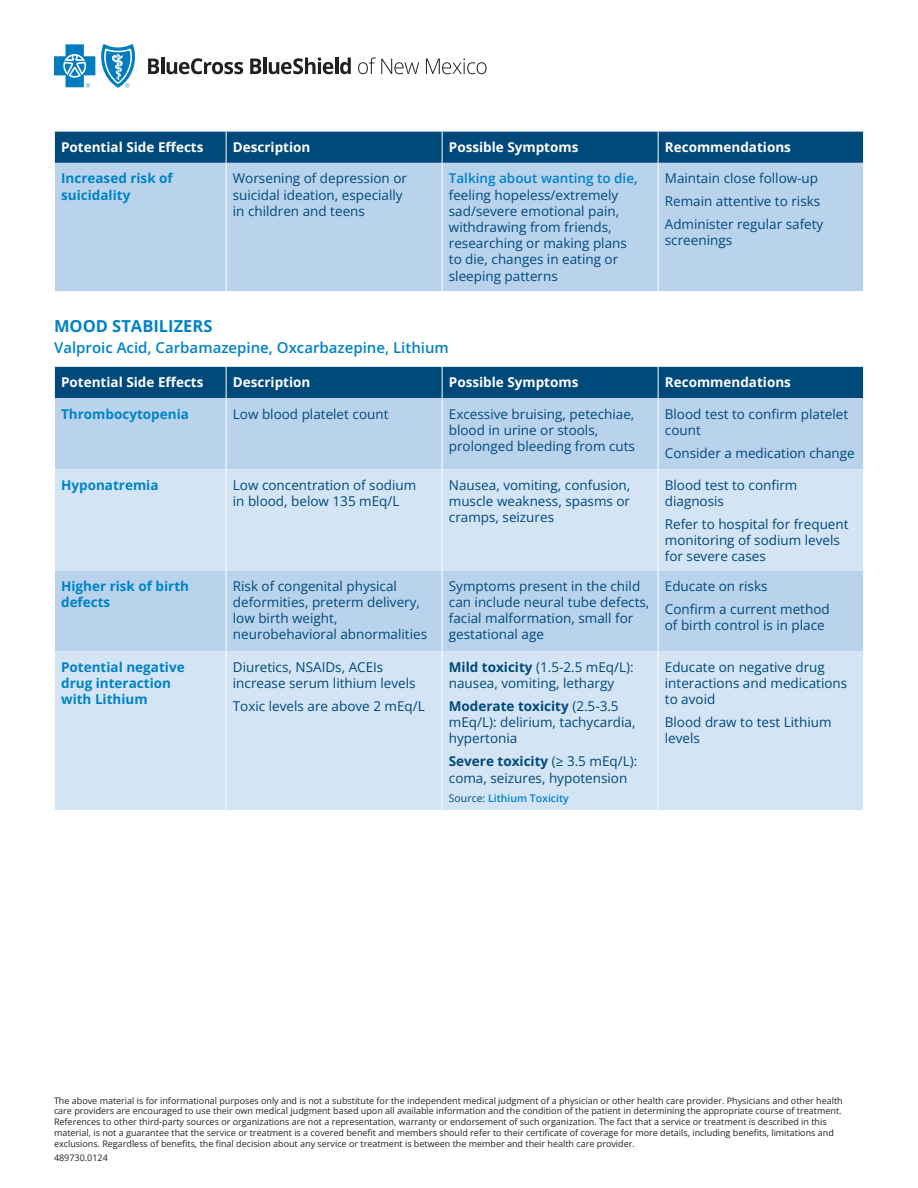
<style>
.page{position:relative;width:918px;height:1188px;background:#fff}
.page>*{position:absolute;margin:0;border:0;box-sizing:border-box;transform-origin:0 0}
.t1{font:700 16.5px "Open Sans";color:#0082c8}
.t2{font:600 15px "Open Sans";color:#0082c8}
.t3{font:13.5px/16.2px "Open Sans";color:#00497b}
.t4{font:700 13.5px "Open Sans";color:#fff}
.t5{font:700 13.5px/16.2px "Open Sans";color:#0082c8}
.t6{font:600 10.5px "Open Sans";color:#0082c8}
.t7{font:9px/10.8px "Open Sans";color:#231f20}
.s1{font-weight:600;color:#0082c8}
.s2{font-weight:700}
.s3{font-weight:400;color:#00497b}
</style>
<div class="page">
<div style="left:55px;top:132px;width:808px;height:31px;background:#00497b"></div>
<div style="left:55px;top:163px;width:808px;height:128px;background:#b9d3ed"></div>
<hr style="left:226px;top:132px;width:1px;height:31px;background:#fff">
<hr style="left:442px;top:132px;width:1px;height:31px;background:#fff">
<hr style="left:658px;top:132px;width:1px;height:31px;background:#fff">
<hr style="left:226px;top:163px;width:1px;height:128px;background:#fff">
<hr style="left:442px;top:163px;width:1px;height:128px;background:#fff">
<hr style="left:658px;top:163px;width:1px;height:128px;background:#fff">
<div style="left:55px;top:367px;width:808px;height:31px;background:#00497b"></div>
<div style="left:55px;top:398px;width:808px;height:71px;background:#b9d3ed"></div>
<svg style="left:55px;top:469px;width:808px;height:341px;fill:#d3e4f4"></svg>
<hr style="left:226px;top:367px;width:1px;height:31px;background:#fff">
<hr style="left:442px;top:367px;width:1px;height:31px;background:#fff">
<hr style="left:658px;top:367px;width:1px;height:31px;background:#fff">
<hr style="left:226px;top:398px;width:1px;height:71px;background:#fff">
<hr style="left:442px;top:398px;width:1px;height:71px;background:#fff">
<hr style="left:658px;top:398px;width:1px;height:71px;background:#fff">
<hr style="left:226px;top:469px;width:1px;height:101px;background:#fff">
<hr style="left:442px;top:469px;width:1px;height:101px;background:#fff">
<hr style="left:658px;top:469px;width:1px;height:101px;background:#fff">
<hr style="left:226px;top:570px;width:1px;height:81px;background:#fff">
<hr style="left:442px;top:570px;width:1px;height:81px;background:#fff">
<hr style="left:658px;top:570px;width:1px;height:81px;background:#fff">
<hr style="left:226px;top:651px;width:1px;height:159px;background:#fff">
<hr style="left:442px;top:651px;width:1px;height:159px;background:#fff">
<hr style="left:658px;top:651px;width:1px;height:159px;background:#fff">
<svg style="left:148px;top:59px;width:11px;height:15px"></svg>
<hr style="left:161px;top:58px;width:3px;height:16px;background:#231f20">
<svg style="left:167px;top:58px;width:76px;height:16px"></svg>
<svg style="left:250px;top:59px;width:11px;height:15px"></svg>
<hr style="left:263px;top:58px;width:3px;height:16px;background:#231f20">
<svg style="left:269px;top:58px;width:64px;height:16px"></svg>
<hr style="left:335px;top:58px;width:3px;height:16px;background:#231f20">
<svg style="left:340px;top:58px;width:11px;height:16px"></svg>
<svg style="left:358px;top:57px;width:61px;height:17px"></svg>
<svg style="left:426px;top:58px;width:61px;height:16px"></svg>
<svg style="left:54px;top:44px;width:81px;height:44px"></svg>
<p class="t4" style="left:61px;top:138px;width:144px">Potential Side Effects</p>
<p class="t4" style="left:233px;top:138px;width:79px">Description</p>
<p class="t4" style="left:449px;top:138px;width:131px">Possible Symptoms</p>
<p class="t4" style="left:665px;top:138px;width:128px">Recommendations</p>
<p class="t5" style="left:61px;top:170px;width:113px">Increased risk of suicidality</p>
<p class="t3" style="left:233px;top:170px;width:176px">Worsening of depression or suicidal ideation, especially in children and teens</p>
<p class="t3" style="left:449px;top:170px;width:190px"><span class="s1">Talking about wanting to die</span>, feeling hopeless/extremely sad/severe emotional pain, withdrawing from friends, researching or making plans to die, changes in eating or sleeping patterns</p>
<p class="t3" style="left:665px;top:167px;width:160px;line-height:23px">Maintain close follow-up<br>Remain attentive to risks<br>Administer regular safety</p>
<p class="t3" style="left:665px;top:232px;width:69px">screenings</p>
<p class="t1" style="left:54px;top:315px;width:160px">MOOD STABILIZERS</p>
<p class="t2" style="left:54px;top:338px;width:396px">Valproic Acid, Carbamazepine, Oxcarbazepine, Lithium</p>
<p class="t4" style="left:61px;top:373px;width:144px">Potential Side Effects</p>
<p class="t4" style="left:233px;top:373px;width:79px">Description</p>
<p class="t4" style="left:449px;top:373px;width:131px">Possible Symptoms</p>
<p class="t4" style="left:665px;top:373px;width:128px">Recommendations</p>
<p class="t5" style="left:61px;top:405px;width:129px">Thrombocytopenia</p>
<p class="t3" style="left:233px;top:405px;width:157px">Low blood platelet count</p>
<p class="t3" style="left:449px;top:405px;width:188px">Excessive bruising, petechiae, blood in urine or stools, prolonged bleeding from cuts</p>
<p class="t3" style="left:665px;top:405px;width:185px">Blood test to confirm platelet count</p>
<p class="t3" style="left:665px;top:444px;width:191px">Consider a medication change</p>
<p class="t5" style="left:61px;top:476px;width:99px">Hyponatremia</p>
<p class="t3" style="left:233px;top:476px;width:185px">Low concentration of sodium in blood, below 135 mEq/L</p>
<p class="t3" style="left:449px;top:476px;width:183px;text-align:justify">Nausea, vomiting, confusion, muscle weakness, spasms or cramps, seizures</p>
<p class="t3" style="left:665px;top:476px;width:134px">Blood test to confirm diagnosis</p>
<p class="t3" style="left:665px;top:515px;width:185px">Refer to hospital for frequent monitoring of sodium levels for severe cases</p>
<p class="t5" style="left:61px;top:577px;width:130px">Higher risk of birth defects</p>
<p class="t3" style="left:233px;top:577px;width:196px">Risk of congenital physical deformities, preterm delivery, low birth weight, neurobehavioral abnormalities</p>
<p class="t3" style="left:449px;top:577px;width:202px">Symptoms present in the child can include neural tube defects, facial malformation, small for gestational age</p>
<p class="t3" style="left:665px;top:574px;width:166px;line-height:23px">Educate on risks<br>Confirm a current method</p>
<p class="t3" style="left:665px;top:617px;width:161px">of birth control is in place</p>
<p class="t5" style="left:61px;top:658px;width:125px">Potential negative drug interaction with Lithium</p>
<p class="t3" style="left:233px;top:658px;width:184px">Diuretics, NSAIDs, ACEIs increase serum lithium levels</p>
<p class="t3" style="left:233px;top:698px;width:194px">Toxic levels are above 2 mEq/L</p>
<p class="t3" style="left:449px;top:658px;width:186px"><span class="s2">Mild toxicity</span> (1.5-2.5 mEq/L): nausea, vomiting, lethargy</p>
<p class="t3" style="left:449px;top:698px;width:188px"><span class="s2">Moderate toxicity</span> (2.5-3.5 mEq/L): delirium, tachycardia, hypertonia</p>
<p class="t3" style="left:449px;top:753px;width:190px"><span class="s2">Severe toxicity</span> (≥ 3.5 mEq/L): coma, seizures, hypotension</p>
<p class="t6" style="left:449px;top:791px;width:121px"><span class="s3">Source:</span> Lithium Toxicity</p>
<p class="t3" style="left:665px;top:658px;width:184px">Educate on negative drug interactions and medications to avoid</p>
<p class="t3" style="left:665px;top:714px;width:168px">Blood draw to test Lithium levels</p>
<p class="t7" style="left:54px;top:1095px;width:790px">The above material is for informational purposes only and is not a substitute for the independent medical judgment of a physician or other health care provider. Physicians and other health care providers are encouraged to use their own medical judgment based upon all available information and the condition of the patient in determining the appropriate course of treatment.<br>References to other third-party sources or organizations are not a representation, warranty or endorsement of such organization. The fact that a service or treatment is described in this material, is not a guarantee that the service or treatment is a covered benefit and members should refer to their certificate of coverage for more details, including benefits, limitations and exclusions. Regardless of benefits, the final decision about any service or treatment is between the member and their health care provider.</p>
<p class="t7" style="left:54px;top:1152px;width:55px">489730.0124</p>
</div>
